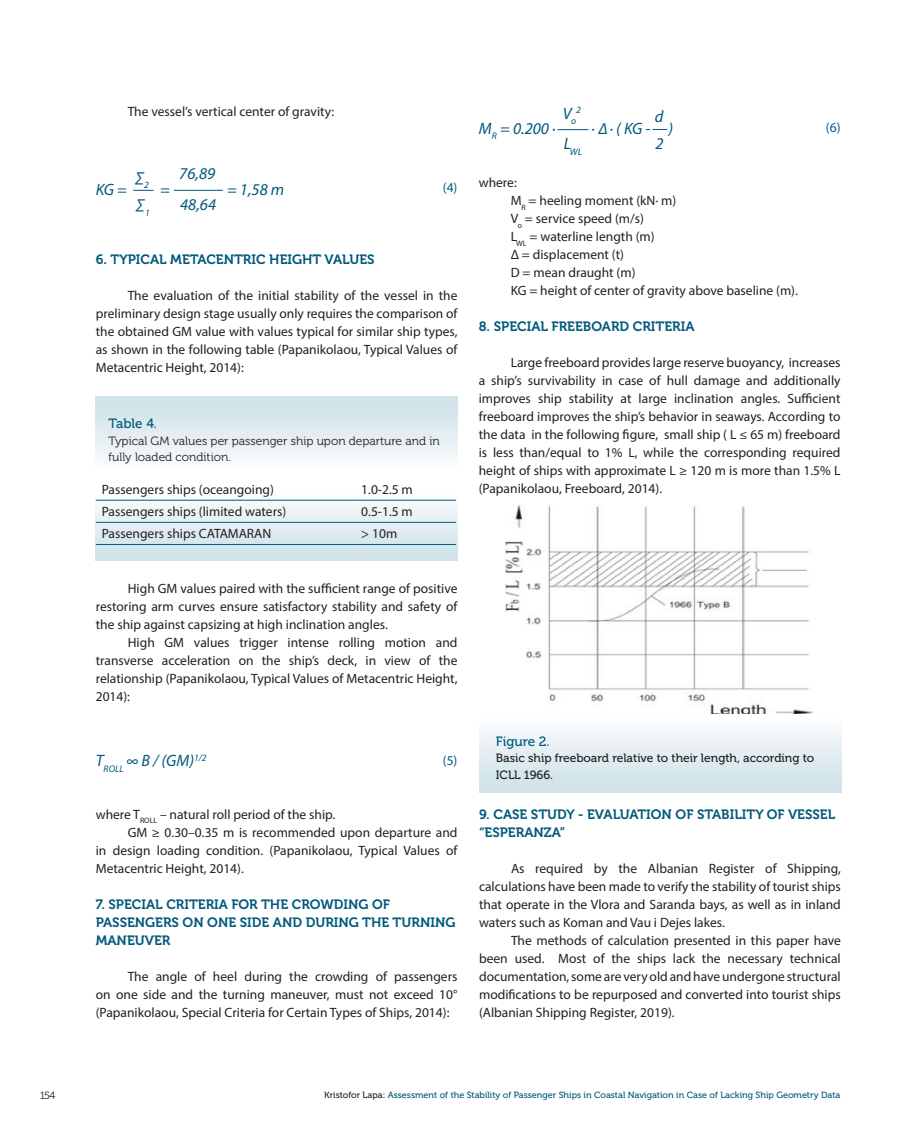
<style>
.page{position:relative;width:915px;height:1127px;background:#fff}
.page>*{position:absolute;margin:0;border:0;box-sizing:border-box;transform-origin:0 0}
.t1{font:italic 16.5px/27.6px "Myriad Pro";color:#00597c}
.t2{font:13.5px/18px "Myriad Pro";color:#231f20;text-align:justify}
.t3{font:13.5px/18px "Museo 700";color:#00597c}
.t4{font:13.5px "Museo 500";color:#00597c}
.t5{font:13.5px "Myriad Pro";color:#00597c}
.t6{font:12px/16.5px "Museo 300";color:#231f20}
.t7{font:12px/16.5px "Museo 500";color:#231f20}
.t8{font:10.5px "Museo 300";color:#231f20}
.t9{font:italic 9.6px "Myriad Pro";color:#00597c}
.t10{font:9px "Museo 500";color:#00597c}
.s1{font-style:italic}
.s2{color:#231f20}
</style>
<div class="page">
<svg style="left:96px;top:499px;width:361px;height:61px"></svg>
<div style="left:96px;top:396px;width:361px;height:75px;background:linear-gradient(to bottom,#cce0e7,#fcfcfd)"></div>
<hr style="left:96px;top:500px;width:259px;height:1px;background:#00597c">
<hr style="left:355px;top:500px;width:101px;height:1px;background:#00597c">
<hr style="left:96px;top:522px;width:259px;height:1px;background:#00597c">
<hr style="left:355px;top:522px;width:101px;height:1px;background:#00597c">
<hr style="left:96px;top:544px;width:259px;height:1px;background:#00597c">
<hr style="left:355px;top:544px;width:101px;height:1px;background:#00597c">
<div style="left:479px;top:717px;width:361px;height:75px;background:linear-gradient(to bottom,#fdfcfe,#cce0e8)"></div>
<img style="left:505px;top:505px;width:307px;height:209px">
<svg style="left:133px;top:190px;width:20px;height:1px"></svg>
<hr style="left:174px;top:190px;width:49px;height:1px;background:#00597c">
<svg style="left:652px;top:129px;width:14px;height:1px"></svg>
<hr style="left:557px;top:129px;width:31px;height:1px;background:#00597c">
<p class="t2" style="left:128px;top:103px;width:208px">The vessel’s vertical center of gravity:</p>
<p class="t1" style="left:135px;top:163px;width:16px">∑<sub>2 </sub>∑<sub>1</sub></p>
<p class="t1" style="left:179px;top:158px;width:38px;line-height:30.8px">76,89<br>48,64</p>
<p class="t1" style="left:96px;top:175px;width:33px">KG =</p>
<p class="t1" style="left:160px;top:175px;width:11px">=</p>
<p class="t1" style="left:227px;top:175px;width:59px">= 1,58 m</p>
<p class="t5" style="left:442px;top:179px;width:16px">(4)</p>
<p class="t3" style="left:96px;top:251px;width:280px">6. TYPICAL METACENTRIC HEIGHT VALUES</p>
<p class="t2" style="left:96px;top:286px;width:363px;text-indent:32px">The evaluation of the initial stability of the vessel in the preliminary design stage usually only requires the comparison of the obtained GM value with values typical for similar ship types, as shown in the following table (Papanikolaou, Typical Values of Metacentric Height, 2014):</p>
<p class="t4" style="left:108px;top:416px;width:50px">Table 4.</p>
<p class="t6" style="left:108px;top:433px;width:332px">Typical GM values per passenger ship upon departure and in fully loaded condition.</p>
<p class="t2" style="left:102px;top:480px;width:174px">Passengers ships (oceangoing)</p>
<p class="t2" style="left:361px;top:480px;width:53px">1.0-2.5 m</p>
<p class="t2" style="left:102px;top:503px;width:186px">Passengers ships (limited waters)</p>
<p class="t2" style="left:361px;top:503px;width:53px">0.5-1.5 m</p>
<p class="t2" style="left:102px;top:525px;width:171px">Passengers ships CATAMARAN</p>
<p class="t2" style="left:361px;top:525px;width:38px">&gt; 10m</p>
<p class="t2" style="left:96px;top:579px;width:363px;text-indent:32px">High GM values paired with the sufficient range of positive restoring arm curves ensure satisfactory stability and safety of the ship against capsizing at high inclination angles.</p>
<p class="t2" style="left:96px;top:633px;width:363px;text-indent:32px">High GM values trigger intense rolling motion and transverse acceleration on the ship’s deck, in view of the relationship (Papanikolaou, Typical Values of Metacentric Height, 2014):</p>
<p class="t9" style="left:103px;top:762px;width:104px">ROLL <sup>∞</sup> <sup>B</sup> <sup>/</sup> <sup>(GM)</sup>1/2</p>
<p class="t1" style="left:96px;top:746px;width:9px">T</p>
<p class="t5" style="left:442px;top:752px;width:16px">(5)</p>
<p class="t2" style="left:96px;top:805px;width:241px">where T<sub>ROLL</sub> – natural roll period of the ship.</p>
<p class="t2" style="left:128px;top:823px;width:331px">GM ≥ 0.30–0.35 m is recommended upon departure and</p>
<p class="t2" style="left:96px;top:841px;width:363px">in design loading condition. (Papanikolaou, Typical Values of</p>
<p class="t2" style="left:96px;top:859px;width:149px">Metacentric Height, 2014).</p>
<p class="t3" style="left:96px;top:895px;width:361px">7. SPECIAL CRITERIA FOR THE CROWDING OF<br>PASSENGERS ON ONE SIDE AND DURING THE TURNING<br>MANEUVER</p>
<p class="t2" style="left:96px;top:967px;width:363px;text-indent:32px">The angle of heel during the crowding of passengers on one side and the turning maneuver, must not exceed 10° (Papanikolaou, Special Criteria for Certain Types of Ships, 2014):</p>
<p class="t1" style="left:562px;top:99px;width:15px">V<sub>o</sub></p>
<p class="t9" style="left:576px;top:104px;width:6px">2</p>
<p class="t9" style="left:563px;top:146px;width:20px"><sup>L</sup>WL</p>
<p class="t1" style="left:654px;top:102px;width:10px">d<br>2</p>
<p class="t1" style="left:478px;top:114px;width:78px">M<sub>R</sub> = 0.200 ∙</p>
<p class="t1" style="left:591px;top:114px;width:83px">∙ ∆ ∙ ( KG - )</p>
<p class="t5" style="left:825px;top:119px;width:16px">(6)</p>
<p class="t2" style="left:510px;top:174px;width:288px;text-align:left;text-indent:-32px">where:<br>M<sub>R</sub> = heeling moment (kN<span class="s1">∙</span> m)<br>V<sub>o</sub> = service speed (m/s)<br>L<sub>WL</sub> = waterline length (m)<br>Δ = displacement (t)<br>D = mean draught (m)<br>KG = height of center of gravity above baseline (m).</p>
<p class="t3" style="left:478px;top:318px;width:217px">8. SPECIAL FREEBOARD CRITERIA</p>
<p class="t2" style="left:478px;top:354px;width:363px;text-indent:32px">Large freeboard provides large reserve buoyancy, increases a ship’s survivability in case of hull damage and additionally improves ship stability at large inclination angles. Sufficient freeboard improves the ship’s behavior in seaways. According to the data in the following figure, small ship ( L ≤ 65 m) freeboard is less than/equal to 1% L, while the corresponding required height of ships with approximate L ≥ 120 m is more than 1.5% L (Papanikolaou, Freeboard, 2014).</p>
<p class="t4" style="left:495px;top:734px;width:56px">Figure 2.</p>
<p class="t7" style="left:495px;top:750px;width:320px">Basic ship freeboard relative to their length, according to<br>ICLL 1966.</p>
<p class="t3" style="left:479px;top:805px;width:357px">9. CASE STUDY - EVALUATION OF STABILITY OF VESSEL “ESPERANZA”</p>
<p class="t2" style="left:479px;top:859px;width:363px;text-indent:32px">As required by the Albanian Register of Shipping, calculations have been made to verify the stability of tourist ships that operate in the Vlora and Saranda bays, as well as in inland waters such as Koman and Vau i Dejes lakes.</p>
<p class="t2" style="left:479px;top:931px;width:363px;text-indent:32px">The methods of calculation presented in this paper have been used. Most of the ships lack the necessary technical documentation, some are very old and have undergone structural modifications to be repurposed and converted into tourist ships (Albanian Shipping Register, 2019).</p>
<p class="t8" style="left:40px;top:1090px;width:17px">154</p>
<p class="t10" style="left:324px;top:1090px;width:517px"><span class="s2">Kristofor Lapa:</span> Assessment of the Stability of Passenger Ships in Coastal Navigation in Case of Lacking Ship Geometry Data</p>
</div>
